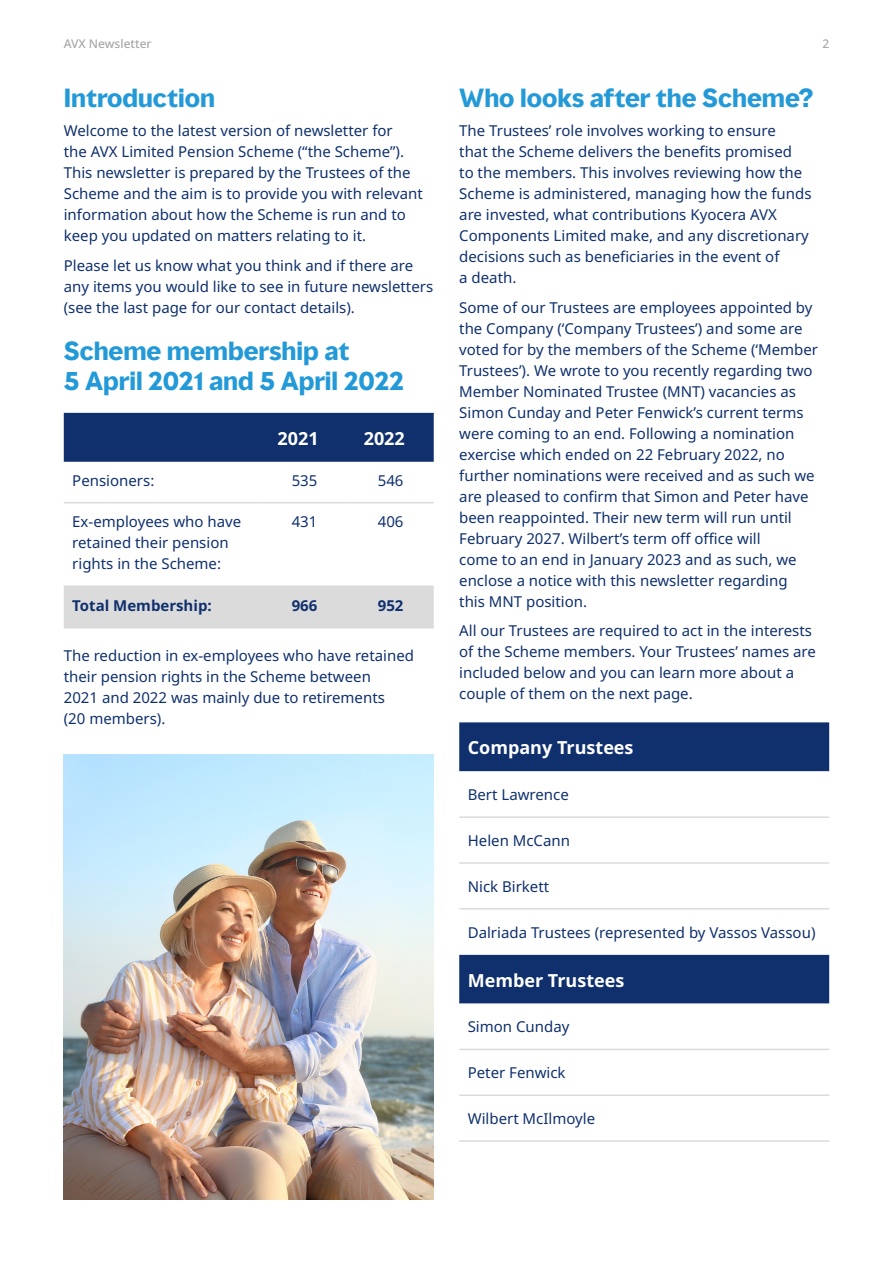
<style>
.page{position:relative;width:893px;height:1263px;background:#fff}
.page>*{position:absolute;margin:0;border:0;box-sizing:border-box;transform-origin:0 0}
.t1{font:700 24px/30px "MMC Display";color:#239ad7}
.t2{font:700 18px "Noto Sans";color:#fff}
.t3{font:15px/21px "Noto Sans";color:#0f306d}
.t4{font:700 15px "Noto Sans";color:#0f306d}
.t5{font:500 12px "Noto Sans";color:#a8a8a7}
</style>
<div class="page">
<div style="left:459px;top:722px;width:370px;height:49px;background:#0f306d"></div>
<svg style="left:459px;top:771px;width:370px;height:278px"></svg>
<hr style="left:459px;top:816px;width:370px;height:2px;background:#dbdbdb">
<hr style="left:459px;top:862px;width:370px;height:2px;background:#dbdbdb">
<hr style="left:459px;top:908px;width:370px;height:1px;background:#dbdbdb">
<hr style="left:459px;top:1049px;width:370px;height:1px;background:#dbdbdb">
<hr style="left:459px;top:1094px;width:370px;height:2px;background:#dbdbdb">
<hr style="left:459px;top:1140px;width:370px;height:2px;background:#dbdbdb">
<div style="left:64px;top:413px;width:370px;height:49px;background:#0f306d"></div>
<svg style="left:64px;top:503px;width:370px;height:1px"></svg>
<div style="left:64px;top:587px;width:370px;height:40px;background:#dbdbdb"></div>
<hr style="left:64px;top:502px;width:197px;height:1px;background:#dbdbdb">
<hr style="left:261px;top:502px;width:87px;height:1px;background:#dbdbdb">
<hr style="left:348px;top:502px;width:86px;height:1px;background:#dbdbdb">
<hr style="left:64px;top:585px;width:197px;height:2px;background:#dbdbdb">
<hr style="left:261px;top:585px;width:87px;height:2px;background:#dbdbdb">
<hr style="left:348px;top:585px;width:86px;height:2px;background:#dbdbdb">
<hr style="left:64px;top:627px;width:197px;height:1px;background:#dbdbdb">
<hr style="left:261px;top:627px;width:87px;height:1px;background:#dbdbdb">
<hr style="left:348px;top:627px;width:86px;height:1px;background:#dbdbdb">
<img style="left:64px;top:755px;width:370px;height:444px">
<p class="t5" style="left:64px;top:35px;width:89px">AVX Newsletter</p>
<p class="t5" style="left:822px;top:35px;width:8px">2</p>
<h1 class="t1" style="left:64px;top:83px;width:153px">Introduction</h1>
<p class="t3" style="left:64px;top:121px;width:361px">Welcome to the latest version of newsletter for<br>the AVX Limited Pension Scheme (“the Scheme”).<br>This newsletter is prepared by the Trustees of the Scheme and the aim is to provide you with relevant information about how the Scheme is run and to keep you updated on matters relating to it.</p>
<p class="t3" style="left:64px;top:255px;width:371px">Please let us know what you think and if there are any items you would like to see in future newsletters (see the last page for our contact details).</p>
<h1 class="t1" style="left:64px;top:336px;width:341px">Scheme membership at<br>5 April 2021 and 5 April 2022</h1>
<p class="t2" style="left:278px;top:426px;width:43px">2021</p>
<p class="t2" style="left:364px;top:426px;width:43px">2022</p>
<p class="t3" style="left:72px;top:470px;width:84px">Pensioners:</p>
<p class="t3" style="left:292px;top:470px;width:27px">535</p>
<p class="t3" style="left:378px;top:470px;width:27px">546</p>
<p class="t3" style="left:72px;top:512px;width:170px">Ex-employees who have retained their pension rights in the Scheme:</p>
<p class="t3" style="left:292px;top:512px;width:27px">431</p>
<p class="t3" style="left:378px;top:512px;width:27px">406</p>
<p class="t4" style="left:72px;top:595px;width:141px">Total Membership:</p>
<p class="t4" style="left:292px;top:595px;width:27px">966</p>
<p class="t4" style="left:378px;top:595px;width:27px">952</p>
<p class="t3" style="left:64px;top:645px;width:352px">The reduction in ex-employees who have retained their pension rights in the Scheme between<br>2021 and 2022 was mainly due to retirements<br>(20 members).</p>
<h1 class="t1" style="left:459px;top:83px;width:355px">Who looks after the Scheme?</h1>
<p class="t3" style="left:459px;top:121px;width:354px">The Trustees’ role involves working to ensure<br>that the Scheme delivers the benefits promised<br>to the members. This involves reviewing how the Scheme is administered, managing how the funds are invested, what contributions Kyocera AVX Components Limited make, and any discretionary decisions such as beneficiaries in the event of<br>a death.</p>
<p class="t3" style="left:459px;top:297px;width:360px">Some of our Trustees are employees appointed by the Company (‘Company Trustees’) and some are voted for by the members of the Scheme (‘Member Trustees’). We wrote to you recently regarding two Member Nominated Trustee (MNT) vacancies as Simon Cunday and Peter Fenwick’s current terms were coming to an end. Following a nomination exercise which ended on 22 February 2022, no further nominations were received and as such we are pleased to confirm that Simon and Peter have been reappointed. Their new term will run until February 2027. Wilbert’s term off office will<br>come to an end in January 2023 and as such, we enclose a notice with this newsletter regarding<br>this MNT position.</p>
<p class="t3" style="left:459px;top:621px;width:358px">All our Trustees are required to act in the interests of the Scheme members. Your Trustees’ names are included below and you can learn more about a couple of them on the next page.</p>
<p class="t2" style="left:468px;top:735px;width:167px">Company Trustees</p>
<p class="t3" style="left:468px;top:785px;width:103px">Bert Lawrence</p>
<p class="t3" style="left:468px;top:830px;width:104px">Helen McCann</p>
<p class="t3" style="left:468px;top:876px;width:83px">Nick Birkett</p>
<p class="t3" style="left:468px;top:922px;width:349px">Dalriada Trustees (represented by Vassos Vassou)</p>
<p class="t2" style="left:468px;top:967px;width:158px">Member Trustees</p>
<p class="t3" style="left:468px;top:1017px;width:103px">Simon Cunday</p>
<p class="t3" style="left:468px;top:1063px;width:99px">Peter Fenwick</p>
<p class="t3" style="left:468px;top:1108px;width:129px">Wilbert McIlmoyle</p>
</div>
